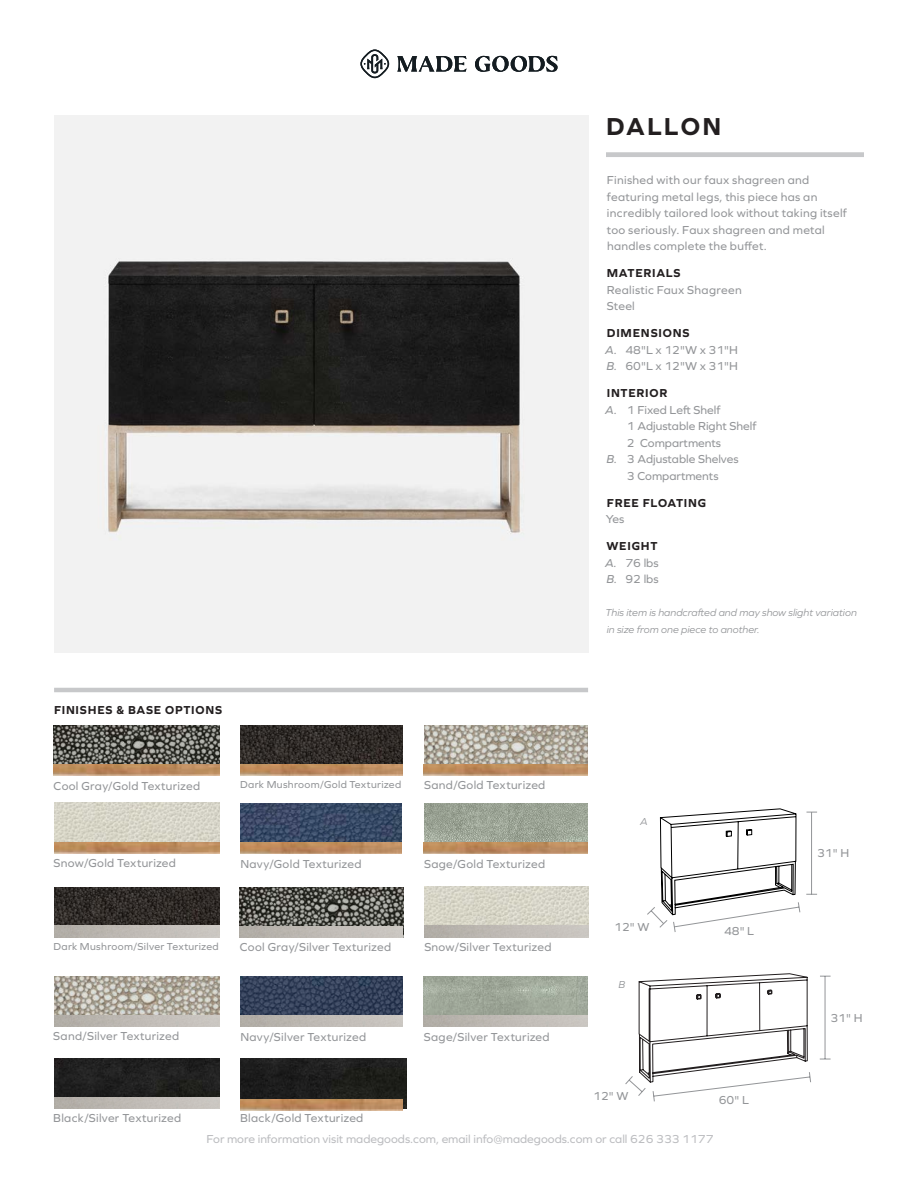
<style>
.page{position:relative;width:918px;height:1188px;background:#fff}
.page>*{position:absolute;margin:0;border:0;box-sizing:border-box;transform-origin:0 0}
.t1{font:700 25.5px "Graphie";letter-spacing:.08em;color:#231f20}
.t2{font:12px/16.5px "Graphie";letter-spacing:.02em;color:#939598}
.t3{font:12px/16.5px "Graphie";color:#939598}
.t4{font:12px "Graphie";color:#bcbdc0}
.t5{font:700 12px "Graphie";letter-spacing:.06em;color:#231f20}
.t6{font:italic 10.5px/16.5px "Graphie";color:#939598}
.t7{font:10.5px "Graphie";letter-spacing:.03em;color:#939598}
.s1{font-weight:700;color:#231f20}
.s2{font-style:italic}
</style>
<div class="page">
<img style="left:54px;top:976px;width:165px;height:40px">
<img style="left:54px;top:1059px;width:165px;height:39px">
<img style="left:241px;top:1059px;width:165px;height:50px">
<hr style="left:606px;top:153px;width:258px;height:4px;background:#c7c8ca">
<svg style="left:397px;top:56px;width:161px;height:16px"></svg>
<svg style="left:360px;top:50px;width:29px;height:28px"></svg>
<img style="left:54px;top:116px;width:534px;height:536px">
<hr style="left:54px;top:688px;width:534px;height:4px;background:#c7c8ca">
<img style="left:54px;top:726px;width:165px;height:39px">
<img style="left:54px;top:888px;width:165px;height:38px">
<img style="left:240px;top:887px;width:163px;height:39px">
<img style="left:240px;top:726px;width:163px;height:38px">
<img style="left:424px;top:725px;width:164px;height:50px">
<img style="left:424px;top:887px;width:164px;height:39px">
<img style="left:240px;top:804px;width:162px;height:39px">
<img style="left:54px;top:803px;width:165px;height:39px">
<img style="left:240px;top:976px;width:163px;height:40px">
<svg style="left:647px;top:808px;width:170px;height:124px"></svg>
<hr style="left:825px;top:976px;width:1px;height:83px;background:#939598">
<svg style="left:625px;top:973px;width:186px;height:129px"></svg>
<img style="left:54px;top:765px;width:165px;height:11px">
<img style="left:240px;top:764px;width:163px;height:11px">
<img style="left:240px;top:1099px;width:163px;height:11px">
<img style="left:240px;top:843px;width:162px;height:11px">
<img style="left:54px;top:842px;width:165px;height:11px">
<img style="left:424px;top:764px;width:163px;height:11px">
<img style="left:424px;top:977px;width:164px;height:39px">
<img style="left:424px;top:804px;width:164px;height:39px">
<img style="left:424px;top:843px;width:164px;height:11px">
<h1 class="t1" style="left:606px;top:111px;width:117px">DALLON</h1>
<p class="t2" style="left:607px;top:172px;width:242px">Finished with our faux shagreen and featuring metal legs, this piece has an incredibly tailored look without taking itself too seriously. Faux shagreen and metal handles complete the buffet.</p>
<p class="t5" style="left:607px;top:266px;width:75px">MATERIALS</p>
<p class="t2" style="left:607px;top:281px;width:137px">Realistic Faux Shagreen<br>Steel</p>
<p class="t3" style="left:605px;top:325px;width:134px"><span class="s1">DIMENSIONS<br></span><span class="s2">A.</span> 48"L x 12"W x 31"H<br><span class="s2">B.</span> 60"L x 12"W x 31"H</p>
<p class="t5" style="left:607px;top:386px;width:62px">INTERIOR</p>
<p class="t3" style="left:605px;top:401px;width:117px"><span class="s2">A.</span> 1 Fixed Left Shelf</p>
<p class="t3" style="left:627px;top:418px;width:131px">1 Adjustable Right Shelf</p>
<p class="t3" style="left:627px;top:434px;width:96px">2 Compartments</p>
<p class="t3" style="left:607px;top:451px;width:133px"><span class="s2">B.</span> 3 Adjustable Shelves</p>
<p class="t3" style="left:627px;top:467px;width:93px">3 Compartments</p>
<p class="t5" style="left:607px;top:496px;width:101px">FREE FLOATING</p>
<p class="t2" style="left:606px;top:511px;width:20px">Yes</p>
<p class="t2" style="left:605px;top:538px;width:55px;text-align:justify"><span class="s1">WEIGHT </span><span class="s2">A.</span> 76 lbs <span class="s2">B.</span> 92 lbs</p>
<p class="t6" style="left:606px;top:604px;width:253px">This item is handcrafted and may show slight variation in size from one piece to another.</p>
<p class="t5" style="left:54px;top:702px;width:170px">FINISHES &amp; BASE OPTIONS</p>
<p class="t2" style="left:54px;top:777px;width:148px">Cool Gray/Gold Texturized</p>
<p class="t7" style="left:240px;top:779px;width:163px">Dark Mushroom/Gold Texturized</p>
<p class="t2" style="left:424px;top:777px;width:123px">Sand/Gold Texturized</p>
<p class="t6" style="left:640px;top:813px;width:9px">A</p>
<p class="t2" style="left:54px;top:855px;width:124px">Snow/Gold Texturized</p>
<p class="t2" style="left:240px;top:855px;width:123px">Navy/Gold Texturized</p>
<p class="t2" style="left:424px;top:855px;width:123px">Sage/Gold Texturized</p>
<p class="t2" style="left:817px;top:844px;width:33px">31" H</p>
<p class="t2" style="left:614px;top:919px;width:37px">12" W</p>
<p class="t2" style="left:724px;top:922px;width:32px">48" L</p>
<p class="t7" style="left:54px;top:940px;width:167px">Dark Mushroom/Silver Texturized</p>
<p class="t2" style="left:240px;top:939px;width:153px">Cool Gray/Silver Texturized</p>
<p class="t2" style="left:424px;top:939px;width:129px">Snow/Silver Texturized</p>
<p class="t6" style="left:618px;top:976px;width:8px">B</p>
<p class="t2" style="left:831px;top:1010px;width:33px">31" H</p>
<p class="t2" style="left:53px;top:1028px;width:127px">Sand/Silver Texturized</p>
<p class="t2" style="left:240px;top:1028px;width:127px">Navy/Silver Texturized</p>
<p class="t2" style="left:424px;top:1028px;width:127px">Sage/Silver Texturized</p>
<p class="t2" style="left:593px;top:1088px;width:37px">12" W</p>
<p class="t2" style="left:719px;top:1092px;width:32px">60" L</p>
<p class="t2" style="left:53px;top:1110px;width:129px">Black/Silver Texturized</p>
<p class="t2" style="left:240px;top:1110px;width:125px">Black/Gold Texturized</p>
<p class="t4" style="left:207px;top:1132px;width:508px">For more information visit madegoods.com, email info@madegoods.com or call 626 333 1177</p>
</div>
